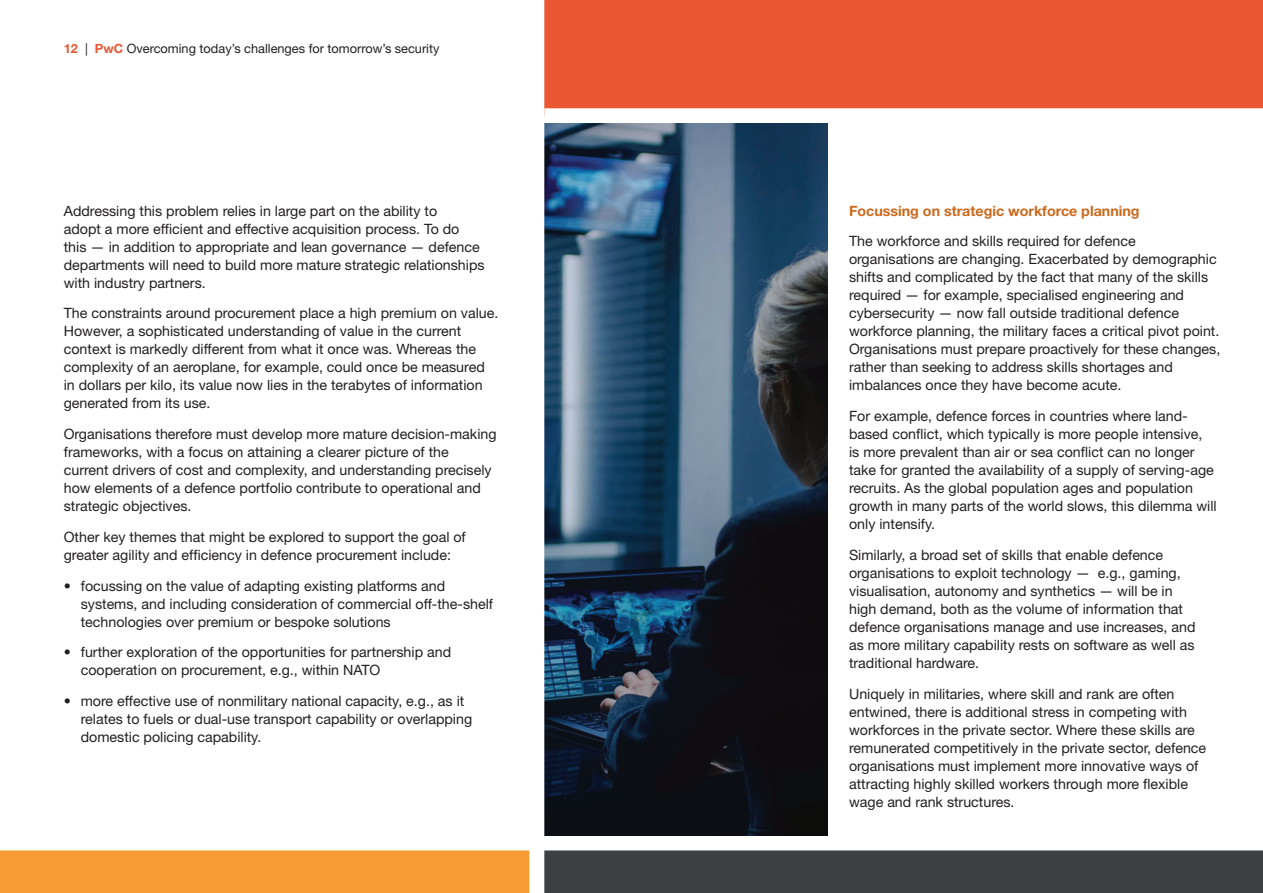
<style>
.page{position:relative;width:1263px;height:893px;background:#fff}
.page>*{position:absolute;margin:0;border:0;box-sizing:border-box;transform-origin:0 0}
.t1{font:14.25px/18px "Helvetica Neue";color:#231f20}
.t2{font:700 14.25px "Helvetica Neue";color:#cd681b}
.t3{font:12.75px "Helvetica Neue";color:#231f20}
.s1{font-weight:700;color:#ea5733}
</style>
<div class="page">
<div style="left:544px;top:850px;width:719px;height:43px;background:#3d4043"></div>
<div style="left:0;top:850px;width:544px;height:43px;background:#f89b33"></div>
<div style="left:544px;top:0;width:719px;height:116px;background:#ea5733"></div>
<div style="left:544px;top:108px;width:719px;height:15px;background:#fff"></div>
<img style="left:544px;top:123px;width:284px;height:712px">
<div style="left:529px;top:0;width:15px;height:893px;background:#fff"></div>
<p class="t3" style="left:64px;top:40px;width:377px"><span class="s1">12</span> | <span class="s1">PwC</span> Overcoming today’s challenges for tomorrow’s security</p>
<p class="t1" style="left:64px;top:201px;width:422px">Addressing this problem relies in large part on the ability to<br>adopt a more efficient and effective acquisition process. To do this — in addition to appropriate and lean governance — defence departments will need to build more mature strategic relationships with industry partners.</p>
<p class="t1" style="left:64px;top:304px;width:436px">The constraints around procurement place a high premium on value.<br>However, a sophisticated understanding of value in the current context is markedly different from what it once was. Whereas the complexity of an aeroplane, for example, could once be measured in dollars per kilo, its value now lies in the terabytes of information generated from its use.</p>
<p class="t1" style="left:64px;top:425px;width:434px">Organisations therefore must develop more mature decision-making frameworks, with a focus on attaining a clearer picture of the current drivers of cost and complexity, and understanding precisely how elements of a defence portfolio contribute to operational and strategic objectives.</p>
<p class="t1" style="left:64px;top:528px;width:404px">Other key themes that might be explored to support the goal of greater agility and efficiency in defence procurement include:</p>
<p class="t1" style="left:81px;top:576px;width:414px;text-indent:-17px">• focussing on the value of adapting existing platforms and systems, and including consideration of commercial off-the-shelf technologies over premium or bespoke solutions</p>
<p class="t1" style="left:81px;top:643px;width:372px;text-indent:-17px">• further exploration of the opportunities for partnership and cooperation on procurement, e.g., within NATO</p>
<p class="t1" style="left:81px;top:692px;width:393px;text-indent:-17px">• more effective use of nonmilitary national capacity, e.g., as it relates to fuels or dual-use transport capability or overlapping domestic policing capability.</p>
<p class="t2" style="left:849px;top:202px;width:292px">Focussing on strategic workforce planning</p>
<p class="t1" style="left:849px;top:232px;width:373px">The workforce and skills required for defence organisations are changing. Exacerbated by demographic shifts and complicated by the fact that many of the skills required — for example, specialised engineering and cybersecurity — now fall outside traditional defence workforce planning, the military faces a critical pivot point.<br>Organisations must prepare proactively for these changes, rather than seeking to address skills shortages and imbalances once they have become acute.</p>
<p class="t1" style="left:849px;top:407px;width:369px">For example, defence forces in countries where land&shy;based conflict, which typically is more people intensive,<br>is more prevalent than air or sea conflict can no longer take for granted the availability of a supply of serving-age recruits. As the global population ages and population growth in many parts of the world slows, this dilemma will only intensify.</p>
<p class="t1" style="left:849px;top:545px;width:348px">Similarly, a broad set of skills that enable defence organisations to exploit technology — e.g., gaming, visualisation, autonomy and synthetics — will be in high demand, both as the volume of information that defence organisations manage and use increases, and as more military capability rests on software as well as traditional hardware.</p>
<p class="t1" style="left:849px;top:684px;width:359px">Uniquely in militaries, where skill and rank are often entwined, there is additional stress in competing with workforces in the private sector. Where these skills are remunerated competitively in the private sector, defence organisations must implement more innovative ways of attracting highly skilled workers through more flexible wage and rank structures.</p>
</div>
